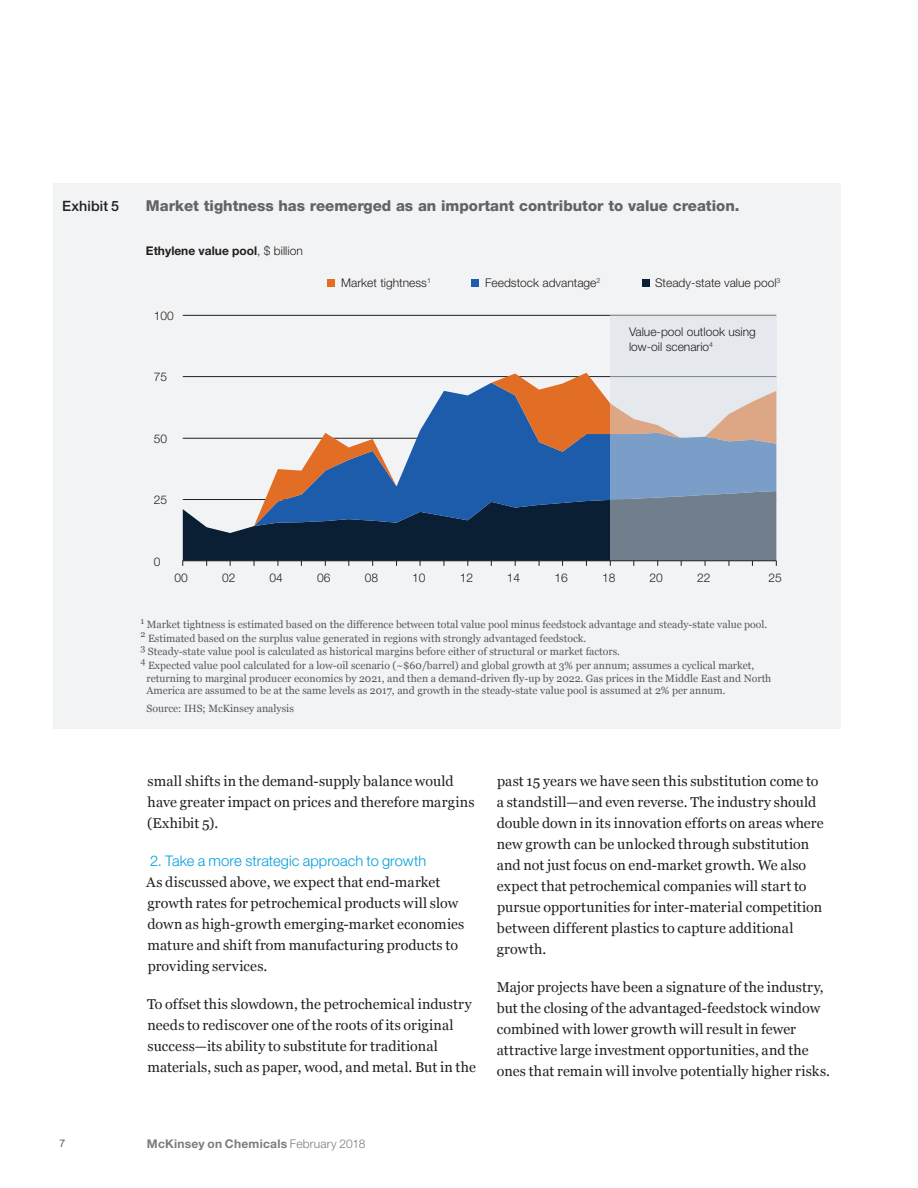
<style>
.page{position:relative;width:918px;height:1188px;background:#fff}
.page>*{position:absolute;margin:0;border:0;box-sizing:border-box;transform-origin:0 0}
.t1{font:800 15px "Helvetica Neue LT Std";color:#636366}
.t2{font:300 14.7px "Helvetica Neue LT Std";letter-spacing:.005em;color:#009fda}
.t3{font:14.25px/21px "Georgia";letter-spacing:.01em;color:#231f20}
.t4{font:500 14.25px "Helvetica Neue LT Std";letter-spacing:.01em;color:#231f20}
.t5{font:300 12px/15px "Helvetica Neue LT Std";color:#231f20}
.t6{font:700 12px "Helvetica Neue LT Std";letter-spacing:.02em;color:#7a7c7f}
.t7{font:700 12px "Helvetica Neue LT Std";color:#231f20}
.t8{font:10.5px "Georgia";color:#57585a}
.t9{font:300 10.5px "Helvetica Neue LT Std";color:#231f20}
.t10{font:300 7.05px "Helvetica Neue LT Std";color:#231f20}
.s1{font-weight:300}
.s2{font-size:15px}
</style>
<div class="page">
<div style="left:53px;top:184px;width:787px;height:545px;background:#f2f3f4"></div>
<hr style="left:183px;top:315px;width:593px;height:1px;background:#231f20">
<svg style="left:183px;top:373px;width:427px;height:118px"></svg>
<svg style="left:183px;top:491px;width:594px;height:75px;background:#364e6c"></svg>
<svg style="left:610px;top:315px;width:166px;height:245px"></svg>
<div style="left:328px;top:279px;width:7px;height:8px;background:#e26d25"></div>
<div style="left:472px;top:279px;width:7px;height:8px;background:#1d5caa"></div>
<div style="left:642px;top:279px;width:7px;height:8px;background:#0a1e34"></div>
<hr style="left:183px;top:561px;width:593px;height:1px;background:#231f20">
<p class="t4" style="left:62px;top:197px;width:59px">Exhibit 5</p>
<p class="t1" style="left:146px;top:196px;width:595px">Market tightness has reemerged as an important contributor to value creation.</p>
<p class="t7" style="left:146px;top:244px;width:158px">Ethylene value pool<span class="s1">, $ billion</span></p>
<p class="t5" style="left:154px;top:308px;width:22px">100</p>
<p class="t5" style="left:154px;top:369px;width:15px">75</p>
<p class="t5" style="left:154px;top:431px;width:15px">50</p>
<p class="t5" style="left:154px;top:492px;width:15px">25</p>
<p class="t5" style="left:154px;top:553px;width:8px">0</p>
<p class="t5" style="left:341px;top:275px;width:91px">Market tightness<sup>1</sup></p>
<p class="t10" style="left:777px;top:276px;width:5px">3</p>
<p class="t5" style="left:629px;top:324px;width:128px">Value-pool outlook using low-oil scenario<sup>4</sup></p>
<p class="t5" style="left:485px;top:275px;width:117px">Feedstock advantage<sup>2</sup></p>
<p class="t5" style="left:655px;top:275px;width:123px">Steady-state value pool</p>
<p class="t5" style="left:174px;top:570px;width:15px">00</p>
<p class="t5" style="left:222px;top:570px;width:15px">02</p>
<p class="t5" style="left:270px;top:570px;width:15px">04</p>
<p class="t5" style="left:317px;top:570px;width:15px">06</p>
<p class="t5" style="left:365px;top:570px;width:15px">08</p>
<p class="t5" style="left:412px;top:570px;width:15px">10</p>
<p class="t5" style="left:460px;top:570px;width:15px">12</p>
<p class="t5" style="left:507px;top:570px;width:15px">14</p>
<p class="t5" style="left:554px;top:570px;width:15px">16</p>
<p class="t5" style="left:602px;top:570px;width:15px">18</p>
<p class="t5" style="left:650px;top:570px;width:15px">20</p>
<p class="t5" style="left:697px;top:570px;width:15px">22</p>
<p class="t5" style="left:769px;top:570px;width:15px">25</p>
<p class="t8" style="left:141px;top:617px;width:628px"><sup>1</sup> Market tightness is estimated based on the difference between total value pool minus feedstock advantage and steady-state value pool.</p>
<p class="t8" style="left:141px;top:631px;width:447px"><sup>2</sup> Estimated based on the surplus value generated in regions with strongly advantaged feedstock.</p>
<p class="t8" style="left:141px;top:644px;width:481px"><sup>3</sup> Steady-state value pool is calculated as historical margins before either of structural or market factors.</p>
<p class="t8" style="left:141px;top:658px;width:615px"><sup>4</sup> Expected value pool calculated for a low-oil scenario (~$60/barrel) and global growth at 3% per annum; assumes a cyclical market,</p>
<p class="t8" style="left:147px;top:670px;width:626px">returning to marginal producer economics by 2021, and then a demand-driven fly-up by 2022. Gas prices in the Middle East and North</p>
<p class="t8" style="left:147px;top:683px;width:581px">America are assumed to be at the same levels as 2017, and growth in the steady-state value pool is assumed at 2% per annum.</p>
<p class="t8" style="left:147px;top:700px;width:149px">Source: IHS; McKinsey analysis</p>
<p class="t3" style="left:147px;top:771px;width:329px">small shifts in the demand-supply balance would have greater impact on prices and therefore margins (Exhibit 5).</p>
<p class="t2" style="left:150px;top:852px;width:278px">2. Take a <span class="s2">more</span> strategic approach to growth</p>
<p class="t3" style="left:146px;top:872px;width:320px">As discussed above, we expect that end-market growth rates for petrochemical products will slow down as high-growth emerging-market economies mature and shift from manufacturing products to providing services.</p>
<p class="t3" style="left:147px;top:994px;width:330px">To offset this slowdown, the petrochemical industry needs to rediscover one of the roots of its original success—its ability to substitute for traditional materials, such as paper, wood, and metal. But in the</p>
<p class="t3" style="left:497px;top:771px;width:328px">past 15 years we have seen this substitution come to a standstill—and even reverse. The industry should double down in its innovation efforts on areas where new growth can be unlocked through substitution and not just focus on end-market growth. We also expect that petrochemical companies will start to pursue opportunities for inter-material competition between different plastics to capture additional growth.</p>
<p class="t3" style="left:497px;top:977px;width:335px">Major projects have been a signature of the industry, but the closing of the advantaged-feedstock window combined with lower growth will result in fewer attractive large investment opportunities, and the ones that remain will involve potentially higher risks.</p>
<p class="t9" style="left:60px;top:1137px;width:7px">7</p>
<p class="t6" style="left:147px;top:1136px;width:220px">McKinsey on Chemicals <span class="s1">February 2018</span></p>
</div>
